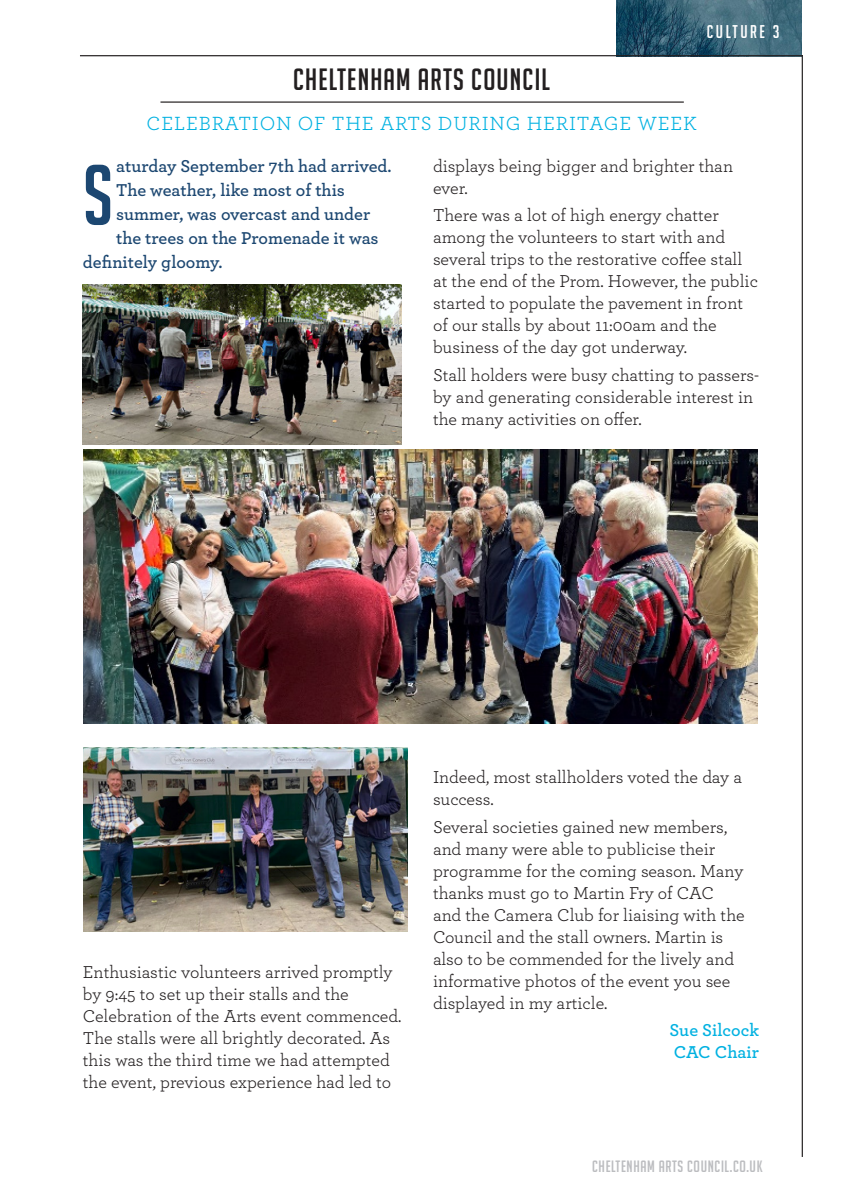
<style>
.page{position:relative;width:842px;height:1191px;background:#fff}
.page>*{position:absolute;margin:0;border:0;box-sizing:border-box;transform-origin:0 0}
.t1{font:84px "Big Noodle Titling";color:#1c4771}
.t2{font:30px "Big Noodle Titling";letter-spacing:.04em;color:#231f20}
.t3{font:20px "Archer";letter-spacing:.04em;color:#00b1e1}
.t4{font:18px/22px "Archer";color:#231f20}
.t5{font:600 18px "Archer";color:#1c4771}
.t6{font:600 18px/22px "Archer";color:#00b1e1}
.t7{font:18px "Big Noodle Titling";letter-spacing:.14em;color:#fff}
.t8{font:16px "Big Noodle Titling";letter-spacing:.04em;color:#bcbdc0}
</style>
<div class="page">
<img style="left:616px;top:0;width:186px;height:55px">
<hr style="left:80px;top:55px;width:723px;height:1px;background:#231f20">
<hr style="left:802px;top:55px;width:1px;height:1102px;background:#231f20">
<hr style="left:160px;top:101px;width:524px;height:2px;background:#231f20">
<img style="left:83px;top:285px;width:318px;height:160px">
<img style="left:84px;top:747px;width:323px;height:184px">
<img style="left:84px;top:449px;width:674px;height:274px">
<p class="t7" style="left:707px;top:22px;width:74px">CULTURE 3</p>
<h2 class="t2" style="left:293px;top:63px;width:258px">CHELTENHAM ARTS COUNCIL</h2>
<p class="t3" style="left:147px;top:109px;width:551px">CELEBRATION OF THE ARTS DURING HERITAGE WEEK</p>
<h1 class="t1" style="left:83px;top:150px;width:32px">S</h1>
<p class="t5" style="left:116px;top:152px;width:277px">aturday September 7th had arrived.</p>
<p class="t5" style="left:116px;top:176px;width:230px">The weather, like most of this</p>
<p class="t5" style="left:116px;top:200px;width:256px">summer, was overcast and under</p>
<p class="t5" style="left:116px;top:224px;width:264px">the trees on the Promenade it was</p>
<p class="t5" style="left:83px;top:248px;width:141px">definitely gloomy.</p>
<p class="t4" style="left:433px;top:154px;width:302px">displays being bigger and brighter than ever.</p>
<p class="t4" style="left:433px;top:203px;width:326px">There was a lot of high energy chatter among the volunteers to start with and several trips to the restorative coffee stall at the end of the Prom. However, the public started to populate the pavement in front of our stalls by about 11:00am and the business of the day got underway.</p>
<p class="t4" style="left:433px;top:363px;width:328px">Stall holders were busy chatting to passers&shy;by and generating considerable interest in the many activities on offer.</p>
<p class="t4" style="left:83px;top:960px;width:320px">Enthusiastic volunteers arrived promptly by 9:45 to set up their stalls and the Celebration of the Arts event commenced.<br>The stalls were all brightly decorated. As this was the third time we had attempted the event, previous experience had led to</p>
<p class="t4" style="left:433px;top:765px;width:311px">Indeed, most stallholders voted the day a success.</p>
<p class="t4" style="left:433px;top:814px;width:313px">Several societies gained new members, and many were able to publicise their programme for the coming season. Many thanks must go to Martin Fry of CAC and the Camera Club for liaising with the Council and the stall owners. Martin is also to be commended for the lively and informative photos of the event you see displayed in my article.</p>
<p class="t6" style="left:669px;top:1018px;width:91px">Sue Silcock<br>CAC Chair</p>
<p class="t8" style="left:592px;top:1158px;width:172px">CHELTENHAM ARTS COUNCIL.CO.UK</p>
</div>
